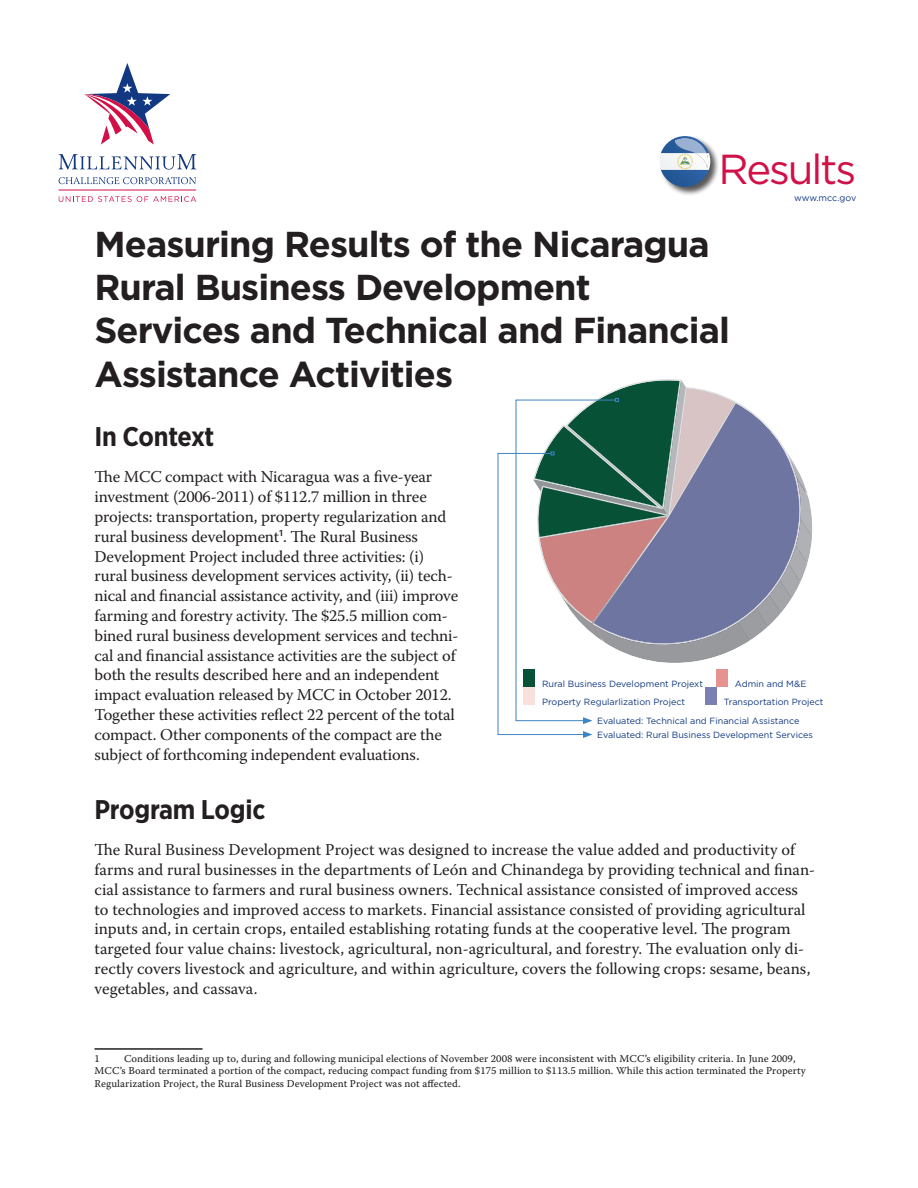
<style>
.page{position:relative;width:918px;height:1188px;background:#fff}
.page>*{position:absolute;margin:0;border:0;box-sizing:border-box;transform-origin:0 0}
.t1{font:41.85px "Gotham";letter-spacing:-.05em;color:#d11048}
.t2{font:700 36px/43.2px "Gotham";letter-spacing:-.025em;color:#231f20}
.Heading_2{font:700 27px "Gotham Narrow";letter-spacing:-.01em;color:#231f20}
.t3{font:16.5px/19.8px "Warnock Pro";letter-spacing:-.005em;color:#231f20}
.Footnote_Text{font:10.5px/12.6px "Warnock Pro Capt";color:#231f20}
.t4{font:9px "Gotham";color:#113880}
.s1{font-family:"Calibri"}
</style>
<div class="page">
<svg style="left:59px;top:154px;width:137px;height:16px"></svg>
<svg style="left:59px;top:177px;width:137px;height:7px"></svg>
<svg style="left:59px;top:196px;width:137px;height:6px"></svg>
<hr style="left:59px;top:190px;width:137px;height:1px;background:#d11048">
<svg style="left:84px;top:63px;width:86px;height:82px"></svg>
<div style="left:659px;top:136px;width:61px;height:60px;background:#231f20;opacity:.75"></div>
<svg style="left:659px;top:136px;width:51px;height:51px"></svg>
<hr style="left:94px;top:1048px;width:108px;height:2px;background:#231f20">
<svg style="left:497px;top:379px;width:315px;height:359px"></svg>
<div style="left:523px;top:669px;width:11px;height:18px;background:#075137"></div>
<div style="left:523px;top:687px;width:11px;height:18px;background:#f8e0dc"></div>
<div style="left:716px;top:669px;width:11px;height:18px;background:#e59290"></div>
<div style="left:705px;top:687px;width:11px;height:18px;background:#7a80b1"></div>
<h1 class="t1" style="left:719px;top:142px;width:139px">Results</h1>
<p class="t4" style="left:794px;top:192px;width:64px">www.mcc.gov</p>
<p class="t2" style="left:94px;top:223px;width:637px">Measuring Results of the Nicaragua<br>Rural Business Development<br>Services and Technical and Financial<br>Assistance Activities</p>
<p class="Heading_2" style="left:94px;top:419px;width:121px">In Context</p>
<p class="t3" style="left:94px;top:467px;width:366px">The MCC compact with Nicaragua was a five-year investment (2006-2011) of $112.7 million in three projects: transportation, property regularization and rural business development<span class="s1">1</span>. The Rural Business Development Project included three activities: (i) rural business development services activity, (ii) tech&shy;nical and financial assistance activity, and (iii) improve farming and forestry activity. The $25.5 million com&shy;bined rural business development services and techni&shy;cal and financial assistance activities are the subject of both the results described here and an independent impact evaluation released by MCC in October 2012.<br>Together these activities reflect 22 percent of the total compact. Other components of the compact are the subject of forthcoming independent evaluations.</p>
<p class="Heading_2" style="left:94px;top:792px;width:172px">Program Logic</p>
<p class="t3" style="left:94px;top:840px;width:722px">The Rural Business Development Project was designed to increase the value added and productivity of farms and rural businesses in the departments of León and Chinandega by providing technical and finan&shy;cial assistance to farmers and rural business owners. Technical assistance consisted of improved access to technologies and improved access to markets. Financial assistance consisted of providing agricultural inputs and, in certain crops, entailed establishing rotating funds at the cooperative level. The program targeted four value chains: livestock, agricultural, non-agricultural, and forestry. The evaluation only di&shy;rectly covers livestock and agriculture, and within agriculture, covers the following crops: sesame, beans, vegetables, and cassava.</p>
<p class="t4" style="left:542px;top:678px;width:162px">Rural Business Development Projext</p>
<p class="t4" style="left:542px;top:696px;width:145px">Property Regularlization Project</p>
<p class="t4" style="left:735px;top:678px;width:73px">Admin and M&amp;E</p>
<p class="t4" style="left:724px;top:696px;width:101px">Transportation Project</p>
<p class="t4" style="left:597px;top:715px;width:204px">Evaluated: Technical and Financial Assistance</p>
<p class="t4" style="left:597px;top:729px;width:217px">Evaluated: Rural Business Development Services</p>
<p class="Footnote_Text" style="left:94px;top:1052px;width:713px;text-indent:30px">Conditions leading up to, during and following municipal elections of November 2008 were inconsistent with MCC’s eligibility criteria. In June 2009,<br>MCC’s Board terminated a portion of the compact, reducing compact funding from $175 million to $113.5 million. While this action terminated the Property<br>Regularization Project, the Rural Business Development Project was not affected.</p>
<p class="Footnote_Text" style="left:94px;top:1052px;width:7px">1</p>
</div>
